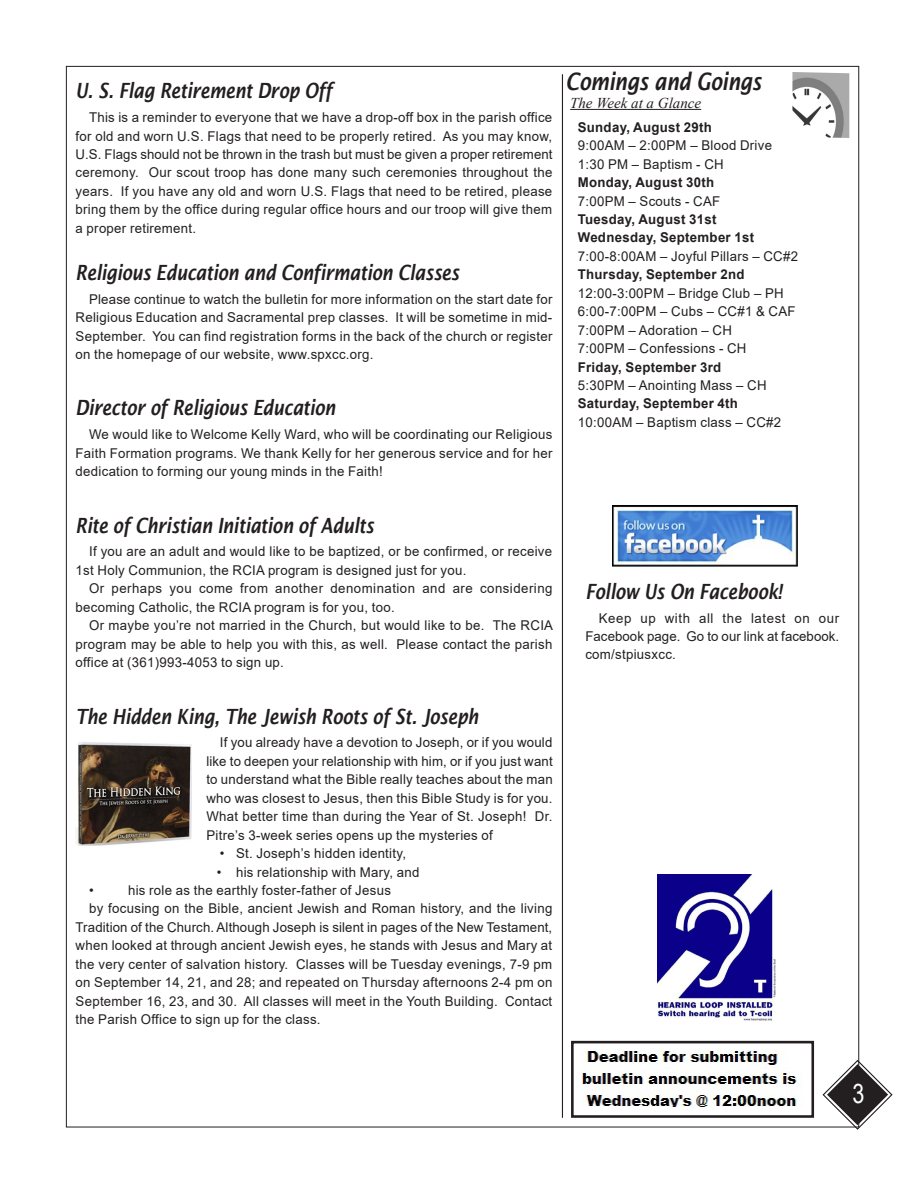
<style>
.page{position:relative;width:918px;height:1188px;background:#fff}
.page>*{position:absolute;margin:0;border:0;box-sizing:border-box;transform-origin:0 0}
.Headline{font:27px "Arial";color:#fff;scale:.8 1}
.Headline-2{font:italic 600 24px "Lucida Sans";letter-spacing:-.015em;color:#231f20;scale:.8 1}
.Headline-3{font:italic 600 21px "Lucida Sans";letter-spacing:-.015em;color:#231f20;scale:.8 1}
.Bulletin_text_serif{font:italic 15px "Times New Roman";color:#231f20}
.Bulletin_text{font:13.5px/18.5px "Arial";letter-spacing:.02em;color:#231f20;text-align:justify}
.Bulletin_text-2{font:700 13.5px "Arial";letter-spacing:.02em;color:#231f20}
</style>
<div class="page">
<svg style="left:822px;top:1059px;width:71px;height:71px"></svg>
<img style="left:792px;top:72px;width:57px;height:66px">
<hr style="left:570px;top:109px;width:131px;height:1px;background:#231f20">
<hr style="left:562px;top:74px;width:1px;height:1044px;background:#231f20">
<div style="left:571px;top:1041px;width:243px;height:77px;border:3px solid #231f20"></div>
<img style="left:582px;top:1051px;width:221px;height:55px">
<img style="left:657px;top:875px;width:119px;height:146px">
<img style="left:613px;top:505px;width:185px;height:62px">
<img style="left:76px;top:742px;width:116px;height:104px">
<p class="Headline-3" style="left:76px;top:79px;width:322px">U. S. Flag Retirement Drop Off</p>
<p class="Bulletin_text" style="left:76px;top:108px;width:478px;text-indent:14px">This is a reminder to everyone that we have a drop-off box in the parish office for old and worn U.S. Flags that need to be properly retired. As you may know, U.S. Flags should not be thrown in the trash but must be given a proper retirement ceremony. Our scout troop has done many such ceremonies throughout the years. If you have any old and worn U.S. Flags that need to be retired, please bring them by the office during regular office hours and our troop will give them a proper retirement.</p>
<p class="Headline-3" style="left:76px;top:260px;width:481px">Religious Education and Confirmation Classes</p>
<p class="Bulletin_text" style="left:76px;top:290px;width:478px;text-indent:14px">Please continue to watch the bulletin for more information on the start date for Religious Education and Sacramental prep classes. It will be sometime in mid-September. You can find registration forms in the back of the church or register on the homepage of our website, www.spxcc.org.</p>
<p class="Headline-3" style="left:76px;top:396px;width:326px">Director of Religious Education</p>
<p class="Bulletin_text" style="left:76px;top:425px;width:478px;text-indent:14px">We would like to Welcome Kelly Ward, who will be coordinating our Religious Faith Formation programs. We thank Kelly for her generous service and for her dedication to forming our young minds in the Faith!</p>
<p class="Headline-3" style="left:76px;top:513px;width:375px">Rite of Christian Initiation of Adults</p>
<p class="Bulletin_text" style="left:76px;top:542px;width:478px;text-indent:14px">If you are an adult and would like to be baptized, or be confirmed, or receive<br>1st Holy Communion, the RCIA program is designed just for you.</p>
<p class="Bulletin_text" style="left:76px;top:579px;width:479px;text-indent:14px">Or perhaps you come from another denomination and are considering becoming Catholic, the RCIA program is for you, too.</p>
<p class="Bulletin_text" style="left:76px;top:616px;width:479px;text-indent:14px">Or maybe you’re not married in the Church, but would like to be. The RCIA program may be able to help you with this, as well. Please contact the parish office at (361)993-4053 to sign up.</p>
<p class="Headline-3" style="left:76px;top:704px;width:505px">The Hidden King, The Jewish Roots of St. Joseph</p>
<p class="Bulletin_text" style="left:206px;top:733px;width:348px;text-indent:14px">If you already have a devotion to Joseph, or if you would like to deepen your relationship with him, or if you just want to understand what the Bible really teaches about the man who was closest to Jesus, then this Bible Study is for you.<br>What better time than during the Year of St. Joseph! Dr.<br>Pitre’s 3-week series opens up the mysteries of</p>
<p class="Bulletin_text" style="left:220px;top:844px;width:188px">• St. Joseph’s hidden identity,</p>
<p class="Bulletin_text" style="left:217px;top:863px;width:204px">• his relationship with Mary, and</p>
<p class="Bulletin_text" style="left:89px;top:881px;width:6px">•</p>
<p class="Bulletin_text" style="left:128px;top:881px;width:264px">his role as the earthly foster-father of Jesus</p>
<p class="Bulletin_text" style="left:76px;top:899px;width:478px;text-indent:14px">by focusing on the Bible, ancient Jewish and Roman history, and the living Tradition of the Church. Although Joseph is silent in pages of the New Testament, when looked at through ancient Jewish eyes, he stands with Jesus and Mary at the very center of salvation history. Classes will be Tuesday evenings, 7-9 pm on September 14, 21, and 28; and repeated on Thursday afternoons 2-4 pm on September 16, 23, and 30. All classes will meet in the Youth Building. Contact the Parish Office to sign up for the class.</p>
<p class="Headline-2" style="left:566px;top:68px;width:247px">Comings and Goings</p>
<p class="Bulletin_text_serif" style="left:570px;top:92px;width:133px">The Week at a Glance</p>
<p class="Bulletin_text-2" style="left:578px;top:117px;width:136px">Sunday, August 29th</p>
<p class="Bulletin_text" style="left:578px;top:136px;width:196px">9:00AM – 2:00PM – Blood Drive</p>
<p class="Bulletin_text" style="left:578px;top:155px;width:147px">1:30 PM – Baptism - CH</p>
<p class="Bulletin_text-2" style="left:578px;top:173px;width:138px">Monday, August 30th</p>
<p class="Bulletin_text" style="left:578px;top:191px;width:144px">7:00PM – Scouts - CAF</p>
<p class="Bulletin_text-2" style="left:578px;top:210px;width:140px">Tuesday, August 31st</p>
<p class="Bulletin_text-2" style="left:578px;top:228px;width:178px">Wednesday, September 1st</p>
<p class="Bulletin_text" style="left:578px;top:247px;width:222px">7:00-8:00AM – Joyful Pillars – CC#2</p>
<p class="Bulletin_text-2" style="left:578px;top:265px;width:168px">Thursday, September 2nd</p>
<p class="Bulletin_text" style="left:578px;top:284px;width:207px">12:00-3:00PM – Bridge Club – PH</p>
<p class="Bulletin_text" style="left:578px;top:302px;width:219px">6:00-7:00PM – Cubs – CC#1 &amp; CAF</p>
<p class="Bulletin_text" style="left:578px;top:321px;width:156px">7:00PM – Adoration – CH</p>
<p class="Bulletin_text" style="left:578px;top:339px;width:170px">7:00PM – Confessions - CH</p>
<p class="Bulletin_text-2" style="left:578px;top:357px;width:145px">Friday, September 3rd</p>
<p class="Bulletin_text" style="left:578px;top:376px;width:190px">5:30PM – Anointing Mass – CH</p>
<p class="Bulletin_text-2" style="left:578px;top:394px;width:162px">Saturday, September 4th</p>
<p class="Bulletin_text" style="left:578px;top:413px;width:205px">10:00AM – Baptism class – CC#2</p>
<p class="Headline-3" style="left:585px;top:579px;width:247px">Follow Us On Facebook!</p>
<p class="Bulletin_text" style="left:585px;top:608px;width:255px;text-indent:14px">Keep up with all the latest on our Facebook page. Go to our link at facebook. com/stpiusxcc.</p>
<p class="Headline" style="left:853px;top:1075px;width:17px">3</p>
</div>
